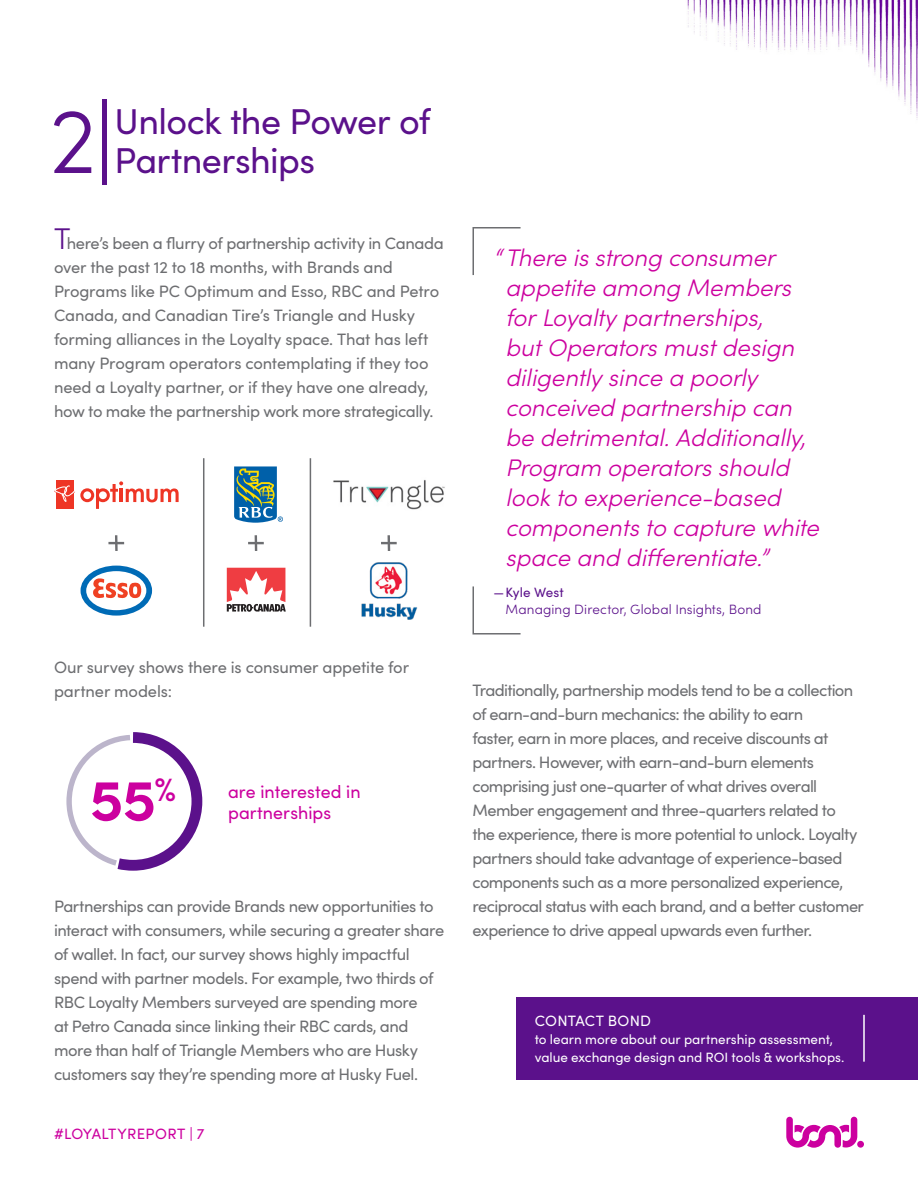
<style>
.page{position:relative;width:918px;height:1188px;background:#fff}
.page>*{position:absolute;margin:0;border:0;box-sizing:border-box;transform-origin:0 0}
.Chapter_Title{font:300 92.55px "Sofia Pro";color:#5b118b}
.t1{font:700 58.35px "Sofia Pro";color:#cc009f}
.Chapter_Title-2{font:36px/39px "Sofia Pro";letter-spacing:-.015em;color:#5b118b}
.Callout{font:italic 300 24px/30px "Sofia Pro";color:#cc009f}
.Head_12_Pink{font:18px/21px "Sofia Pro";color:#cc009f}
.Text_11{font:16.5px/24px "Sofia Pro";letter-spacing:-.035em;color:#6d6e71}
.Text_11_First{font:16.5px/24px "Sofia Pro";letter-spacing:-.01em;color:#6d6e71}
.Text_11-2{font:16.5px/24px "Sofia Pro";letter-spacing:-.01em;color:#6d6e71}
.t2{font:15px "Sofia Pro";letter-spacing:.025em;color:#cc009f}
.Text_9_-_Tag{font:15px "Sofia Pro";letter-spacing:.015em;color:#fff}
.Text_9_-_Tag-2{font:13.5px/18px "Sofia Pro";color:#fff}
.Callout_Name{font:300 13.5px/16.5px "Sofia Pro";letter-spacing:.01em;color:#5b118b}
.s1{font-weight:300;font-size:30px;color:#5b118b}
.s2{font-weight:400}
</style>
<div class="page">
<img style="left:687px;top:0;width:231px;height:118px">
<svg style="left:786px;top:1117px;width:71px;height:31px"></svg>
<div style="left:857px;top:1141px;width:7px;height:7px;background:#cc009f;border-radius:50%"></div>
<svg style="left:66px;top:732px;width:137px;height:139px"></svg>
<div style="left:517px;top:997px;width:401px;height:83px;background:#5b118b"></div>
<hr style="left:863px;top:1015px;width:2px;height:47px;background:#fff">
<svg style="left:472px;top:586px;width:49px;height:49px"></svg>
<svg style="left:472px;top:227px;width:49px;height:48px"></svg>
<svg style="left:81px;top:566px;width:71px;height:50px"></svg>
<div style="left:225px;top:566px;width:62px;height:50px;background:linear-gradient(to right,#fff,#fff)"></div>
<svg style="left:227px;top:568px;width:59px;height:44px"></svg>
<svg style="left:234px;top:466px;width:49px;height:57px"></svg>
<img style="left:333px;top:480px;width:112px;height:30px">
<div style="left:56px;top:480px;width:17px;height:29px;background:#ee3525"></div>
<svg style="left:54px;top:481px;width:125px;height:28px"></svg>
<img style="left:361px;top:562px;width:57px;height:58px">
<hr style="left:203px;top:458px;width:1px;height:169px;background:#6d6e71">
<hr style="left:310px;top:458px;width:1px;height:169px;background:#6d6e71">
<svg style="left:108px;top:535px;width:16px;height:16px"></svg>
<svg style="left:248px;top:535px;width:16px;height:16px"></svg>
<svg style="left:381px;top:535px;width:16px;height:16px"></svg>
<p class="Chapter_Title" style="left:50px;top:74px;width:67px">2|</p>
<p class="Chapter_Title-2" style="left:115px;top:100px;width:318px">Unlock the Power of<br>Partnerships</p>
<p class="Text_11_First" style="left:54px;top:231px;width:391px"><span class="s1">T</span>here’s been a flurry of partnership activity in Canada over the past 12 to 18 months, with Brands and Programs like PC Optimum and Esso, RBC and Petro Canada, and Canadian Tire’s Triangle and Husky forming alliances in the Loyalty space. That has left many Program operators contemplating if they too need a Loyalty partner, or if they have one already, how to make the partnership work more strategically.</p>
<p class="Text_11-2" style="left:54px;top:654px;width:357px">Our survey shows there is consumer appetite for partner models:</p>
<p class="t1" style="left:90px;top:755px;width:88px">55<sup>%</sup></p>
<p class="Head_12_Pink" style="left:228px;top:781px;width:135px">are interested in partnerships</p>
<p class="Text_11" style="left:54px;top:893px;width:392px">Partnerships can provide Brands new opportunities to interact with consumers, while securing a greater share of wallet. In fact, our survey shows highly impactful spend with partner models. For example, two thirds of RBC Loyalty Members surveyed are spending more<br>at Petro Canada since linking their RBC cards, and more than half of Triangle Members who are Husky customers say they’re spending more at Husky Fuel.</p>
<p class="t2" style="left:54px;top:1123px;width:152px">#LOYALTYREPORT | 7</p>
<p class="Callout" style="left:506px;top:241px;width:315px;text-indent:-12px">“ There is strong consumer appetite among Members for Loyalty partnerships,<br>but Operators must design diligently since a poorly conceived partnership can be detrimental. Additionally,<br>Program operators should look to experience-based components to capture white space and differentiate.”</p>
<p class="Callout_Name" style="left:506px;top:583px;width:258px;text-indent:-12px"><span class="s2">—Kyle West<br></span>Managing Director, Global Insights, Bond</p>
<p class="Text_11" style="left:472px;top:677px;width:393px">Traditionally, partnership models tend to be a collection of earn-and-burn mechanics: the ability to earn<br>faster, earn in more places, and receive discounts at partners. However, with earn-and-burn elements comprising just one-quarter of what drives overall Member engagement and three-quarters related to<br>the experience, there is more potential to unlock. Loyalty partners should take advantage of experience-based components such as a more personalized experience, reciprocal status with each brand, and a better customer experience to drive appeal upwards even further.</p>
<p class="Text_9_-_Tag" style="left:535px;top:1010px;width:118px">CONTACT BOND</p>
<p class="Text_9_-_Tag-2" style="left:535px;top:1030px;width:311px">to learn more about our partnership assessment, value exchange design and ROI tools &amp; workshops.</p>
</div>
